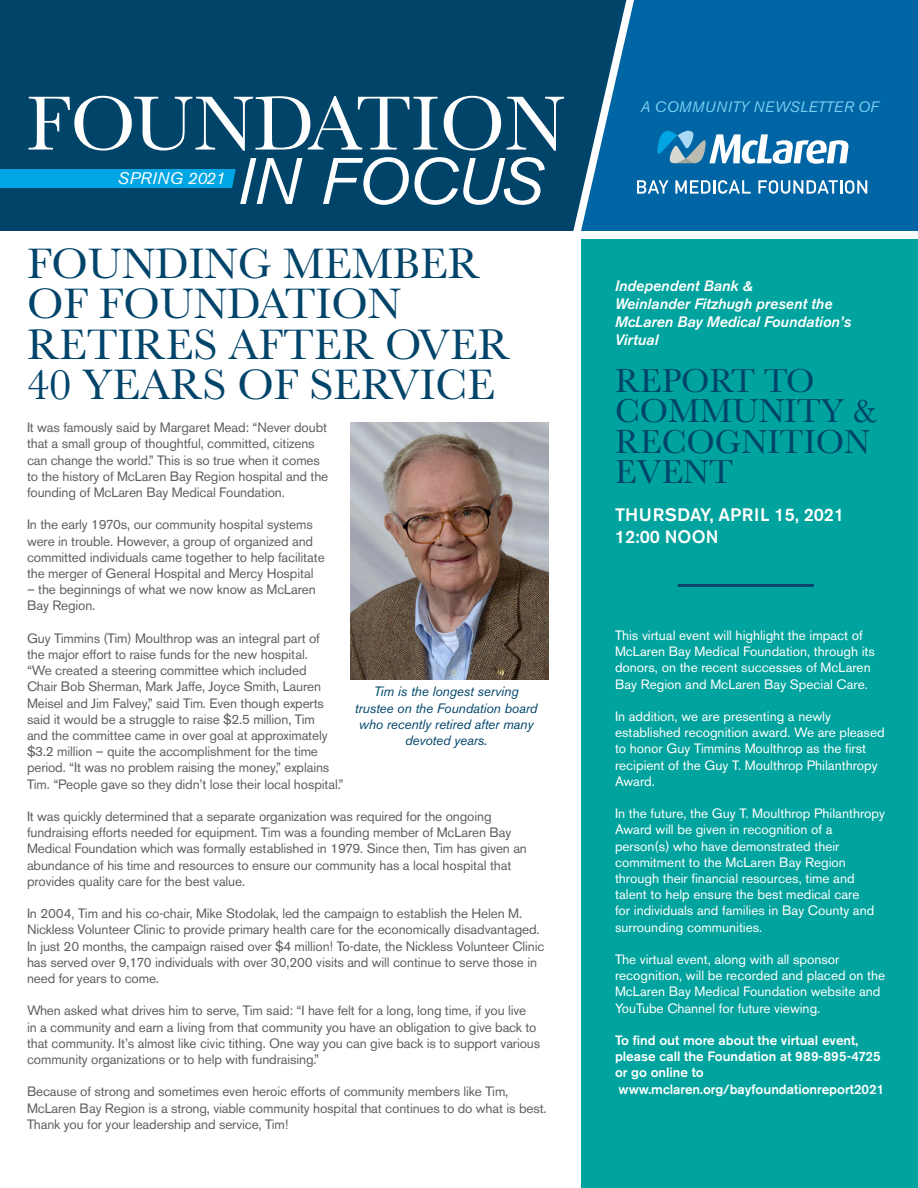
<style>
.page{position:relative;width:918px;height:1188px;background:#fff}
.page>*{position:absolute;margin:0;border:0;box-sizing:border-box;transform-origin:0 0}
.t1{font:79.65px "Baskerville";color:#fff}
.t2{font:italic 65.1px "Akzidenz Grotesk BE";letter-spacing:-.02em;color:#fff}
.t3{font:44.25px/40.5px "Baskerville";color:#00446a}
.t4{font:34.5px/30.6px "Baskerville";color:#00446a}
.t5{font:500 18px/21.6px "Akzidenz Grotesk BE";color:#fff}
.t6{font:italic 16.8px "Akzidenz Grotesk BE";letter-spacing:.01em;color:#fff}
.t7{font:italic 500 15px/18px "Akzidenz Grotesk BE";color:#fff}
.t8{font:italic 15px "Akzidenz Grotesk BE";letter-spacing:.02em;color:#7ccff2}
.t9{font:13.5px/16.2px "Akzidenz Grotesk BE";letter-spacing:-.01em;color:#5f5f62}
.t10{font:13.5px/16.2px "Akzidenz Grotesk BE";color:#fff}
.t11{font:500 13.5px/16.2px "Akzidenz Grotesk BE";color:#fff}
.t12{font:italic 13.5px/16.2px "Akzidenz Grotesk BE";letter-spacing:-.01em;color:#00466b;text-align:center}
</style>
<div class="page">
<div style="left:626px;top:0;width:292px;height:231px;background:#0065a4"></div>
<div style="left:0;top:0;width:626px;height:231px;background:#00446a"></div>
<div style="left:0;top:169px;width:236px;height:19px;background:#00a5e3"></div>
<svg style="left:656px;top:131px;width:193px;height:33px"></svg>
<svg style="left:637px;top:180px;width:31px;height:14px"></svg>
<svg style="left:675px;top:180px;width:76px;height:14px"></svg>
<svg style="left:758px;top:180px;width:109px;height:14px"></svg>
<div style="left:581px;top:240px;width:337px;height:948px;background:#00a39d"></div>
<img style="left:350px;top:422px;width:199px;height:257px">
<hr style="left:678px;top:584px;width:136px;height:3px;background:#064469">
<p class="t1" style="left:26px;top:73px;width:540px">FOUNDATION</p>
<p class="t6" style="left:118px;top:168px;width:109px">SPRING 2021</p>
<p class="t2" style="left:236px;top:142px;width:308px">IN FOCUS</p>
<p class="t3" style="left:27px;top:244px;width:485px">FOUNDING MEMBER<br>OF FOUNDATION<br>RETIRES AFTER OVER<br>40 YEARS OF SERVICE</p>
<p class="t9" style="left:27px;top:420px;width:303px">It was famously said by Margaret Mead: “Never doubt that a small group of thoughtful, committed, citizens can change the world.” This is so true when it comes to the history of McLaren Bay Region hospital and the founding of McLaren Bay Medical Foundation.</p>
<p class="t9" style="left:27px;top:517px;width:299px">In the early 1970s, our community hospital systems were in trouble. However, a group of organized and committed individuals came together to help facilitate the merger of General Hospital and Mercy Hospital</p>
<p class="t9" style="left:27px;top:582px;width:290px">– the beginnings of what we now know as McLaren<br>Bay Region.</p>
<p class="t9" style="left:27px;top:630px;width:318px">Guy Timmins (Tim) Moulthrop was an integral part of<br>the major effort to raise funds for the new hospital.<br>“We created a steering committee which included<br>Chair Bob Sherman, Mark Jaffe, Joyce Smith, Lauren Meisel and Jim Falvey,” said Tim. Even though experts said it would be a struggle to raise $2.5 million, Tim<br>and the committee came in over goal at approximately $3.2 million – quite the accomplishment for the time period. “It was no problem raising the money,” explains Tim. “People gave so they didn’t lose their local hospital.”</p>
<p class="t9" style="left:27px;top:808px;width:502px">It was quickly determined that a separate organization was required for the ongoing fundraising efforts needed for equipment. Tim was a founding member of McLaren Bay Medical Foundation which was formally established in 1979. Since then, Tim has given an abundance of his time and resources to ensure our community has a local hospital that provides quality care for the best value.</p>
<p class="t9" style="left:27px;top:906px;width:519px">In 2004, Tim and his co-chair, Mike Stodolak, led the campaign to establish the Helen M.<br>Nickless Volunteer Clinic to provide primary health care for the economically disadvantaged.<br>In just 20 months, the campaign raised over $4 million! To-date, the Nickless Volunteer Clinic has served over 9,170 individuals with over 30,200 visits and will continue to serve those in need for years to come.</p>
<p class="t9" style="left:27px;top:1003px;width:515px">When asked what drives him to serve, Tim said: “I have felt for a long, long time, if you live<br>in a community and earn a living from that community you have an obligation to give back to that community. It’s almost like civic tithing. One way you can give back is to support various community organizations or to help with fundraising.”</p>
<p class="t9" style="left:27px;top:1084px;width:521px">Because of strong and sometimes even heroic efforts of community members like Tim,<br>McLaren Bay Region is a strong, viable community hospital that continues to do what is best.<br>Thank you for your leadership and service, Tim!</p>
<p class="t12" style="left:355px;top:684px;width:184px">Tim is the longest serving trustee on the Foundation board who recently retired after many devoted years.</p>
<p class="t8" style="left:641px;top:98px;width:239px">A COMMUNITY NEWSLETTER OF</p>
<p class="t7" style="left:615px;top:277px;width:238px">Independent Bank &amp;<br>Weinlander Fitzhugh present the<br>McLaren Bay Medical Foundation’s<br>Virtual</p>
<p class="t4" style="left:615px;top:366px;width:263px">REPORT TO<br>COMMUNITY &amp;<br>RECOGNITION<br>EVENT</p>
<p class="t5" style="left:615px;top:504px;width:231px">THURSDAY, APRIL 15, 2021<br>12:00 NOON</p>
<p class="t10" style="left:615px;top:627px;width:261px">This virtual event will highlight the impact of McLaren Bay Medical Foundation, through its donors, on the recent successes of McLaren Bay Region and McLaren Bay Special Care.</p>
<p class="t10" style="left:615px;top:708px;width:271px">In addition, we are presenting a newly established recognition award. We are pleased to honor Guy Timmins Moulthrop as the first recipient of the Guy T. Moulthrop Philanthropy Award.</p>
<p class="t10" style="left:615px;top:805px;width:272px">In the future, the Guy T. Moulthrop Philanthropy Award will be given in recognition of a person(s) who have demonstrated their commitment to the McLaren Bay Region through their financial resources, time and talent to help ensure the best medical care<br>for individuals and families in Bay County and surrounding communities.</p>
<p class="t10" style="left:615px;top:951px;width:272px">The virtual event, along with all sponsor recognition, will be recorded and placed on the McLaren Bay Medical Foundation website and YouTube Channel for future viewing.</p>
<p class="t11" style="left:615px;top:1032px;width:271px">To find out more about the virtual event, please call the Foundation at 989-895-4725 or go online to www.mclaren.org/bayfoundationreport2021</p>
</div>
